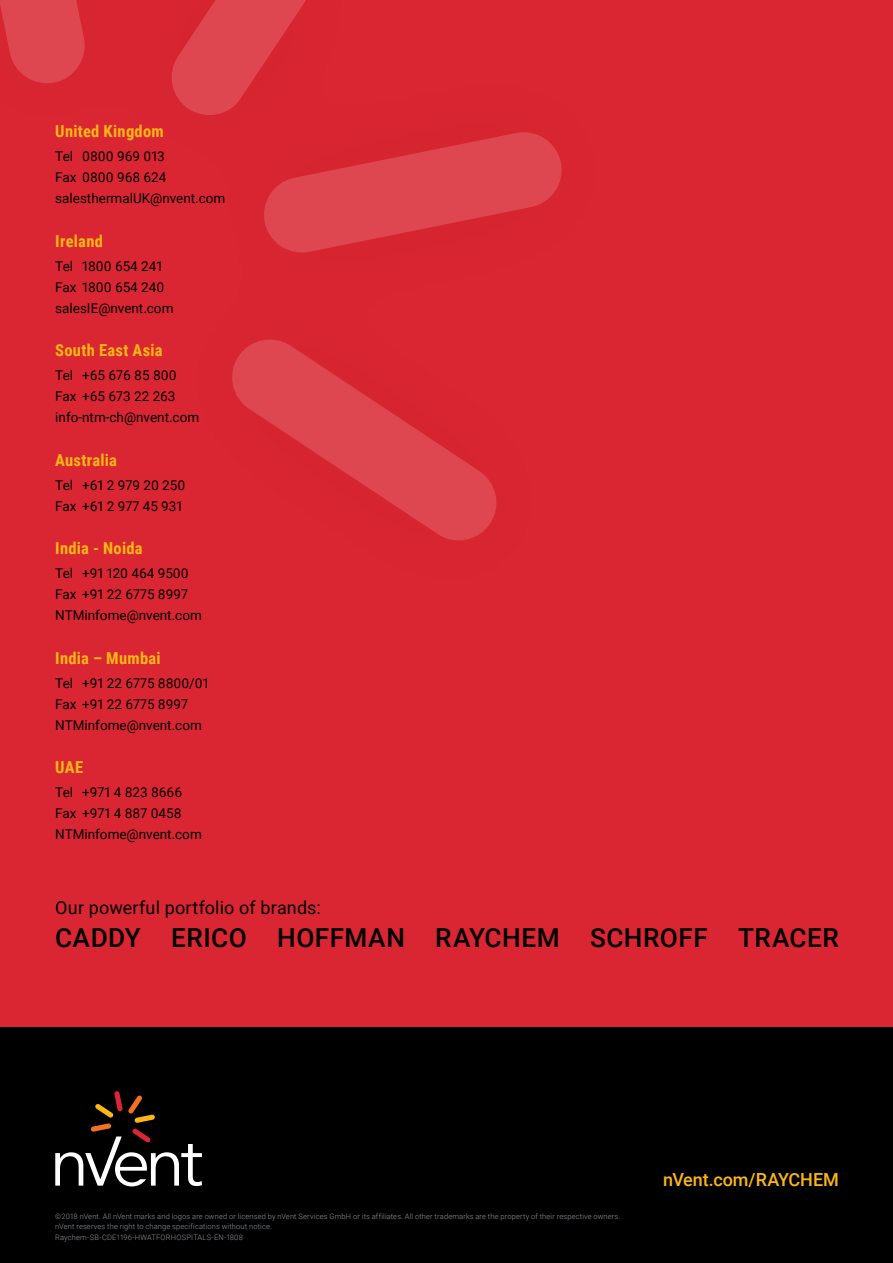
<style>
.page{position:relative;width:893px;height:1263px;background:#fff}
.page>*{position:absolute;margin:0;border:0;box-sizing:border-box;transform-origin:0 0}
.t1{font:500 26.25px "Roboto";letter-spacing:.015em;color:#000}
.t2{font:18px "Roboto";letter-spacing:.01em;color:#000}
.t3{font:500 18px "Roboto";letter-spacing:-.005em;color:#fdb714}
.t4{font:700 16.5px "Roboto Condensed";letter-spacing:.015em;color:#fdb714}
.t5{font:13.5px/21px "Roboto";color:#000}
.t6{font:300 7.5px/10.5px "Roboto";letter-spacing:.02em;color:#90969e}
</style>
<div class="page">
<div style="left:0;top:0;width:893px;height:1027px;background:#d92632"></div>
<svg style="left:0;top:0;width:85px;height:83px"></svg>
<svg style="left:172px;top:0;width:134px;height:115px"></svg>
<svg style="left:264px;top:132px;width:298px;height:121px"></svg>
<svg style="left:232px;top:339px;width:264px;height:201px"></svg>
<div style="left:0;top:1027px;width:893px;height:236px;background:#000"></div>
<svg style="left:55px;top:1091px;width:147px;height:95px"></svg>
<p class="t4" style="left:55px;top:120px;width:110px">United Kingdom</p>
<p class="t5" style="left:55px;top:145px;width:172px">Tel 0800 969 013<br>Fax 0800 968 624 salesthermalUK@nvent.com</p>
<p class="t4" style="left:55px;top:229px;width:49px">Ireland</p>
<p class="t5" style="left:55px;top:255px;width:120px">Tel 1800 654 241<br>Fax 1800 654 240 salesIE@nvent.com</p>
<p class="t4" style="left:55px;top:339px;width:109px">South East Asia</p>
<p class="t5" style="left:55px;top:364px;width:145px">Tel +65 676 85 800<br>Fax +65 673 22 263 info-ntm-ch@nvent.com</p>
<p class="t4" style="left:55px;top:448px;width:63px">Australia</p>
<p class="t5" style="left:55px;top:474px;width:132px">Tel +61 2 979 20 250<br>Fax +61 2 977 45 931</p>
<p class="t4" style="left:55px;top:537px;width:89px">India - Noida</p>
<p class="t5" style="left:55px;top:562px;width:148px">Tel +91 120 464 9500<br>Fax +91 22 6775 8997<br>NTMinfome@nvent.com</p>
<p class="t4" style="left:55px;top:646px;width:107px">India – Mumbai</p>
<p class="t5" style="left:55px;top:672px;width:155px">Tel +91 22 6775 8800/01<br>Fax +91 22 6775 8997<br>NTMinfome@nvent.com</p>
<p class="t4" style="left:55px;top:756px;width:29px">UAE</p>
<p class="t5" style="left:55px;top:781px;width:148px">Tel +971 4 823 8666<br>Fax +971 4 887 0458<br>NTMinfome@nvent.com</p>
<h2 class="t2" style="left:55px;top:895px;width:267px">Our powerful portfolio of brands:</h2>
<h1 class="t1" style="left:55px;top:919px;width:785px">CADDY ERICO HOFFMAN RAYCHEM SCHROFF TRACER</h1>
<p class="t6" style="left:55px;top:1210px;width:567px">©2018 nVent. All nVent marks and logos are owned or licensed by nVent Services GmbH or its affiliates. All other trademarks are the property of their respective owners. nVent reserves the right to change specifications without notice.<br>Raychem-SB-CDE1196-HWATFORHOSPITALS-EN-1808</p>
<h2 class="t3" style="left:663px;top:1167px;width:177px">nVent.com/RAYCHEM</h2>
</div>
